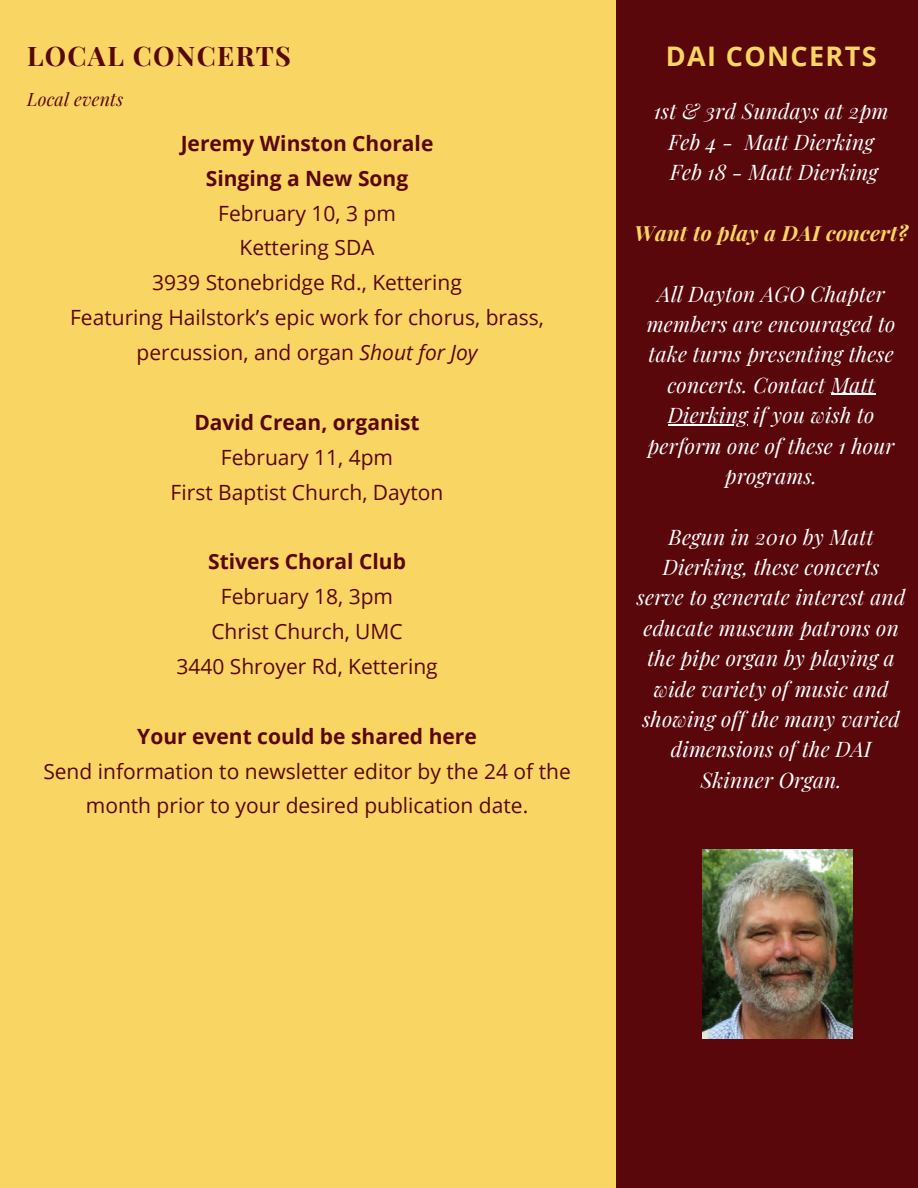
<style>
.page{position:relative;width:918px;height:1188px;background:#f9d563}
.page>*{position:absolute;margin:0;border:0;box-sizing:border-box;transform-origin:0 0}
.t1{font:700 27px "Playfair Display";letter-spacing:.05em;color:#5a070c}
.t2{font:700 27px "Open Sans";letter-spacing:.05em;color:#f9d563}
.t3{font:italic 21px/30.3px "Playfair Display";letter-spacing:.01em;color:#fff;text-align:center}
.t4{font:21px/34.8px "Open Sans";color:#5a070c;text-align:center}
.t5{font:700 21px "Open Sans";color:#5a070c}
.t6{font:italic 700 21px "Playfair Display";letter-spacing:.01em;color:#f9d563}
.t7{font:italic 18px "Playfair Display";letter-spacing:.01em;color:#5a070c}
.s1{font-style:italic}
</style>
<div class="page">
<div style="left:617px;top:0;width:301px;height:1188px;background:#5a070c"></div>
<hr style="left:831px;top:394px;width:44px;height:1px;background:#fff">
<hr style="left:668px;top:424px;width:80px;height:1px;background:#fff">
<img style="left:702px;top:849px;width:151px;height:189px">
<p class="t1" style="left:27px;top:37px;width:265px">LOCAL CONCERTS</p>
<p class="t7" style="left:27px;top:87px;width:98px">Local events</p>
<p class="t5" style="left:181px;top:128px;width:254px">Jeremy Winston Chorale</p>
<p class="t5" style="left:206px;top:163px;width:204px">Singing a New Song</p>
<p class="t4" style="left:218px;top:195px;width:179px">February 10, 3 pm</p>
<p class="t4" style="left:240px;top:230px;width:137px">Kettering SDA</p>
<p class="t4" style="left:152px;top:265px;width:311px">3939 Stonebridge Rd., Kettering</p>
<p class="t4" style="left:70px;top:300px;width:475px">Featuring Hailstork’s epic work for chorus, brass, percussion, and organ <span class="s1">Shout for Joy</span></p>
<p class="t5" style="left:194px;top:407px;width:227px">David Crean, organist</p>
<p class="t4" style="left:221px;top:439px;width:174px">February 11, 4pm</p>
<h1 class="t4" style="left:171px;top:474px;width:274px">First Baptist Church, Dayton</h1>
<p class="t5" style="left:208px;top:547px;width:199px">Stivers Choral Club</p>
<p class="t4" style="left:221px;top:579px;width:174px">February 18, 3pm</p>
<p class="t4" style="left:211px;top:614px;width:193px">Christ Church, UMC</p>
<h2 class="t4" style="left:176px;top:648px;width:263px">3440 Shroyer Rd, Kettering</h2>
<p class="t5" style="left:137px;top:721px;width:341px">Your event could be shared here</p>
<p class="t4" style="left:43px;top:753px;width:529px">Send information to newsletter editor by the 24 of the month prior to your desired publication date.</p>
<h1 class="t2" style="left:666px;top:37px;width:212px">DAI CONCERTS</h1>
<p class="t3" style="left:654px;top:96px;width:236px">1st &amp; 3rd Sundays at 2pm</p>
<p class="t3" style="left:669px;top:126px;width:207px">Feb 4 - Matt Dierking</p>
<p class="t3" style="left:670px;top:156px;width:209px">Feb 18 - Matt Dierking</p>
<p class="t6" style="left:634px;top:218px;width:275px">Want to play a DAI concert?</p>
<p class="t3" style="left:647px;top:278px;width:250px">All Dayton AGO Chapter members are encouraged to take turns presenting these concerts. Contact Matt</p>
<p class="t3" style="left:648px;top:399px;width:248px">Dierking if you wish to perform one of these 1 hour programs.</p>
<p class="t3" style="left:637px;top:521px;width:270px">Begun in 2010 by Matt<br>Dierking, these concerts serve to generate interest and educate museum patrons on</p>
<p class="t3" style="left:642px;top:642px;width:259px">the pipe organ by playing a wide variety of music and showing off the many varied dimensions of the DAI<br>Skinner Organ.</p>
</div>
